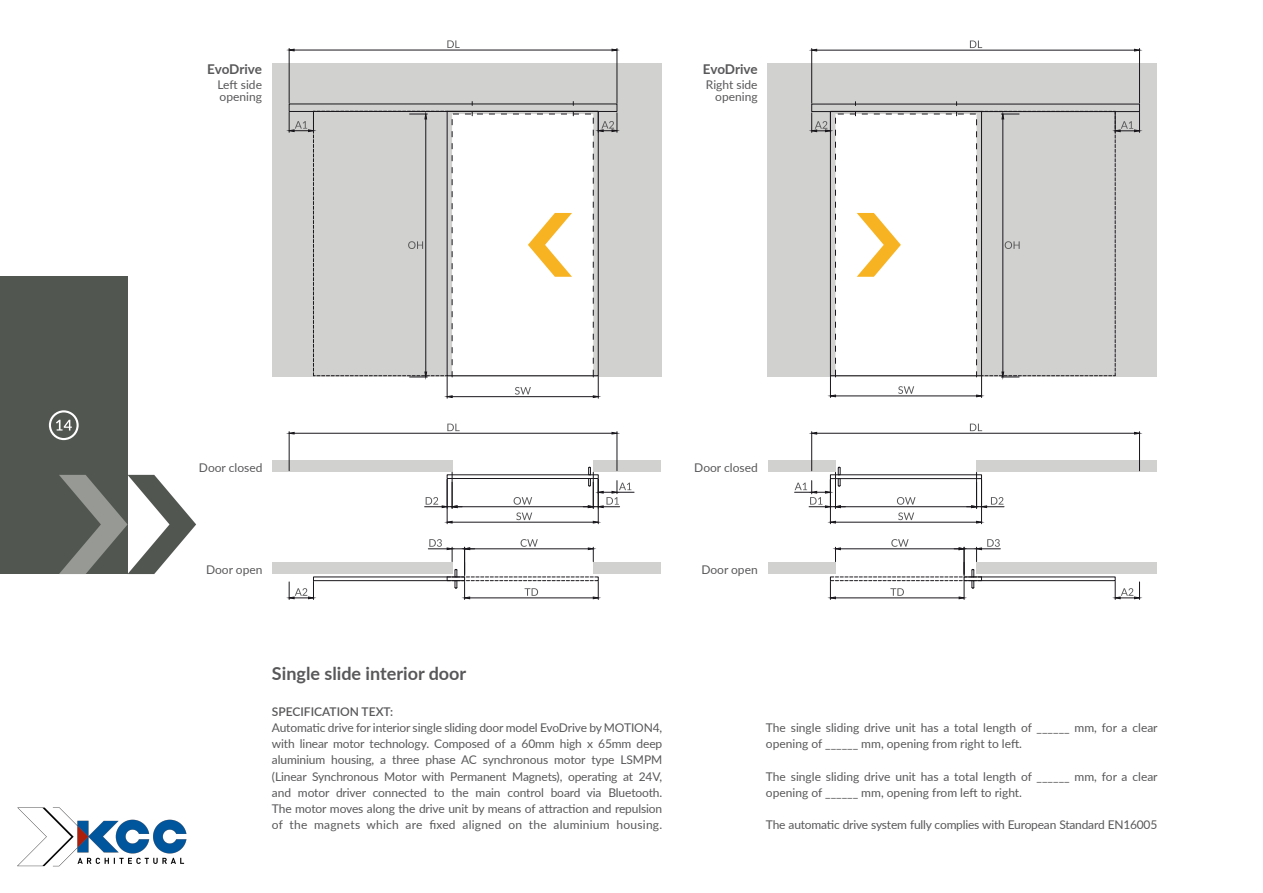
<style>
.page{position:relative;width:1263px;height:893px;background:#fff}
.page>*{position:absolute;margin:0;border:0;box-sizing:border-box;transform-origin:0 0}
.t1{font:700 18px "Lato";color:#58585a}
.t2{font:700 13.5px "Lato";letter-spacing:-.015em;color:#58585a}
.t3{font:12px/16.2px "Lato";color:#58585a}
.t4{font:600 12px "Lato";color:#58585a}
</style>
<div class="page">
<div style="left:593px;top:562px;width:68px;height:12px;background:#d1d1cf"></div>
<div style="left:272px;top:562px;width:180px;height:12px;background:#d1d1cf"></div>
<div style="left:593px;top:460px;width:68px;height:11px;background:#d1d1cf"></div>
<div style="left:272px;top:460px;width:180px;height:11px;background:#d1d1cf"></div>
<div style="left:272px;top:64px;width:389px;height:313px;background:#d1d1cf"></div>
<div style="left:452px;top:114px;width:141px;height:262px;background:#fff"></div>
<div style="left:447px;top:111px;width:151px;height:265px;border:1px solid #1a171c"></div>
<hr style="left:452px;top:396px;width:141px;height:1px;background:#1a171c">
<svg style="left:593px;top:376px;width:8px;height:22px"></svg>
<svg style="left:515px;top:387px;width:16px;height:8px"></svg>
<svg style="left:596px;top:112px;width:24px;height:20px"></svg>
<div style="left:447px;top:475px;width:151px;height:4px;border:1px solid #1a171c"></div>
<hr style="left:452px;top:472px;width:1px;height:36px;background:#1a171c">
<hr style="left:457px;top:506px;width:131px;height:1px;background:#1a171c">
<hr style="left:447px;top:479px;width:1px;height:45px;background:#1a171c">
<hr style="left:598px;top:479px;width:1px;height:45px;background:#1a171c">
<hr style="left:452px;top:522px;width:141px;height:1px;background:#1a171c">
<svg style="left:444px;top:521px;width:9px;height:2px"></svg>
<svg style="left:593px;top:521px;width:8px;height:2px"></svg>
<div style="left:313px;top:577px;width:152px;height:4px;border:1px solid #1a171c"></div>
<hr style="left:289px;top:432px;width:1px;height:39px;background:#1a171c">
<hr style="left:617px;top:432px;width:1px;height:39px;background:#1a171c">
<hr style="left:294px;top:433px;width:318px;height:1px;background:#1a171c">
<svg style="left:286px;top:432px;width:9px;height:2px"></svg>
<svg style="left:611px;top:432px;width:9px;height:2px"></svg>
<svg style="left:447px;top:40px;width:13px;height:8px"></svg>
<hr style="left:289px;top:48px;width:1px;height:55px;background:#1a171c">
<hr style="left:617px;top:48px;width:1px;height:55px;background:#1a171c">
<hr style="left:294px;top:50px;width:318px;height:1px;background:#1a171c">
<svg style="left:286px;top:49px;width:9px;height:2px"></svg>
<svg style="left:611px;top:49px;width:9px;height:2px"></svg>
<div style="left:976px;top:562px;width:181px;height:12px;background:#d1d1cf"></div>
<div style="left:976px;top:460px;width:181px;height:11px;background:#d1d1cf"></div>
<div style="left:767px;top:562px;width:68px;height:12px;background:#d1d1cf"></div>
<div style="left:767px;top:460px;width:68px;height:11px;background:#d1d1cf"></div>
<div style="left:767px;top:64px;width:390px;height:313px;background:#d1d1cf"></div>
<div style="left:835px;top:114px;width:142px;height:262px;background:#fff"></div>
<div style="left:830px;top:111px;width:152px;height:265px;border:1px solid #1a171c"></div>
<div style="left:811px;top:104px;width:329px;height:8px;border:1px solid #1a171c"></div>
<div style="left:830px;top:475px;width:152px;height:4px;border:1px solid #1a171c"></div>
<hr style="left:976px;top:472px;width:1px;height:36px;background:#1a171c">
<hr style="left:840px;top:506px;width:131px;height:1px;background:#1a171c">
<hr style="left:981px;top:479px;width:1px;height:45px;background:#1a171c">
<hr style="left:830px;top:479px;width:1px;height:45px;background:#1a171c">
<hr style="left:835px;top:522px;width:141px;height:1px;background:#1a171c">
<svg style="left:976px;top:521px;width:8px;height:2px"></svg>
<svg style="left:828px;top:521px;width:8px;height:2px"></svg>
<div style="left:964px;top:577px;width:151px;height:4px;border:1px solid #1a171c"></div>
<hr style="left:1139px;top:432px;width:1px;height:39px;background:#1a171c">
<hr style="left:811px;top:432px;width:1px;height:39px;background:#1a171c">
<hr style="left:817px;top:433px;width:317px;height:1px;background:#1a171c">
<svg style="left:1134px;top:432px;width:8px;height:3px"></svg>
<svg style="left:809px;top:432px;width:8px;height:3px"></svg>
<hr style="left:835px;top:396px;width:141px;height:1px;background:#1a171c">
<svg style="left:828px;top:376px;width:8px;height:21px"></svg>
<hr style="left:1139px;top:49px;width:1px;height:54px;background:#1a171c">
<hr style="left:811px;top:49px;width:1px;height:54px;background:#1a171c">
<hr style="left:817px;top:50px;width:317px;height:1px;background:#1a171c">
<svg style="left:1134px;top:49px;width:8px;height:3px"></svg>
<svg style="left:809px;top:49px;width:8px;height:3px"></svg>
<div style="left:0;top:276px;width:128px;height:298px;background:#525651"></div>
<svg style="left:49px;top:410px;width:30px;height:30px"></svg>
<svg style="left:857px;top:213px;width:44px;height:64px"></svg>
<svg style="left:528px;top:213px;width:44px;height:64px"></svg>
<svg style="left:59px;top:475px;width:137px;height:99px"></svg>
<svg style="left:286px;top:111px;width:167px;height:287px"></svg>
<svg style="left:809px;top:112px;width:24px;height:20px"></svg>
<svg style="left:976px;top:111px;width:166px;height:286px"></svg>
<svg style="left:970px;top:41px;width:12px;height:7px"></svg>
<svg style="left:898px;top:386px;width:16px;height:8px"></svg>
<svg style="left:447px;top:424px;width:13px;height:7px"></svg>
<svg style="left:514px;top:497px;width:18px;height:8px"></svg>
<svg style="left:516px;top:512px;width:16px;height:8px"></svg>
<svg style="left:583px;top:467px;width:51px;height:41px"></svg>
<svg style="left:425px;top:479px;width:37px;height:29px"></svg>
<svg style="left:286px;top:581px;width:30px;height:18px"></svg>
<svg style="left:428px;top:539px;width:173px;height:60px"></svg>
<svg style="left:970px;top:424px;width:12px;height:7px"></svg>
<svg style="left:897px;top:497px;width:18px;height:8px"></svg>
<svg style="left:898px;top:512px;width:16px;height:8px"></svg>
<svg style="left:794px;top:467px;width:51px;height:41px"></svg>
<svg style="left:967px;top:479px;width:37px;height:29px"></svg>
<svg style="left:828px;top:539px;width:172px;height:60px"></svg>
<svg style="left:1112px;top:581px;width:30px;height:18px"></svg>
<img style="left:18px;top:807px;width:169px;height:60px">
<p class="t2" style="left:207px;top:59px;width:56px">EvoDrive</p>
<p class="t3" style="left:218px;top:78px;width:46px;line-height:12px">Left side opening</p>
<p class="t2" style="left:703px;top:59px;width:56px">EvoDrive</p>
<p class="t3" style="left:706px;top:78px;width:53px;line-height:12px;text-align:right">Right side opening</p>
<p class="t3" style="left:199px;top:459px;width:65px">Door closed</p>
<p class="t3" style="left:694px;top:459px;width:65px">Door closed</p>
<p class="t3" style="left:206px;top:561px;width:58px">Door open</p>
<p class="t3" style="left:701px;top:561px;width:58px">Door open</p>
<h1 class="t1" style="left:272px;top:660px;width:196px">Single slide interior door</h1>
<p class="t4" style="left:272px;top:703px;width:123px">SPECIFICATION TEXT:</p>
<p class="t3" style="left:272px;top:719px;width:392px;text-align:justify">Automatic drive for interior single sliding door model EvoDrive by MOTION4, with linear motor technology. Composed of a 60mm high x 65mm deep aluminium housing, a three phase AC synchronous motor type LSMPM (Linear Synchronous Motor with Permanent Magnets), operating at 24V, and motor driver connected to the main control board via Bluetooth.<br>The motor moves along the drive unit by means of attraction and repulsion of the magnets which are fixed aligned on the aluminium housing.</p>
<p class="t3" style="left:766px;top:719px;width:393px">The single sliding drive unit has a total length of ______ mm, for a clear opening of ______ mm, opening from right to left.</p>
<p class="t3" style="left:766px;top:768px;width:393px">The single sliding drive unit has a total length of ______ mm, for a clear opening of ______ mm, opening from left to right.</p>
<p class="t3" style="left:766px;top:816px;width:393px">The automatic drive system fully complies with European Standard EN16005</p>
</div>
